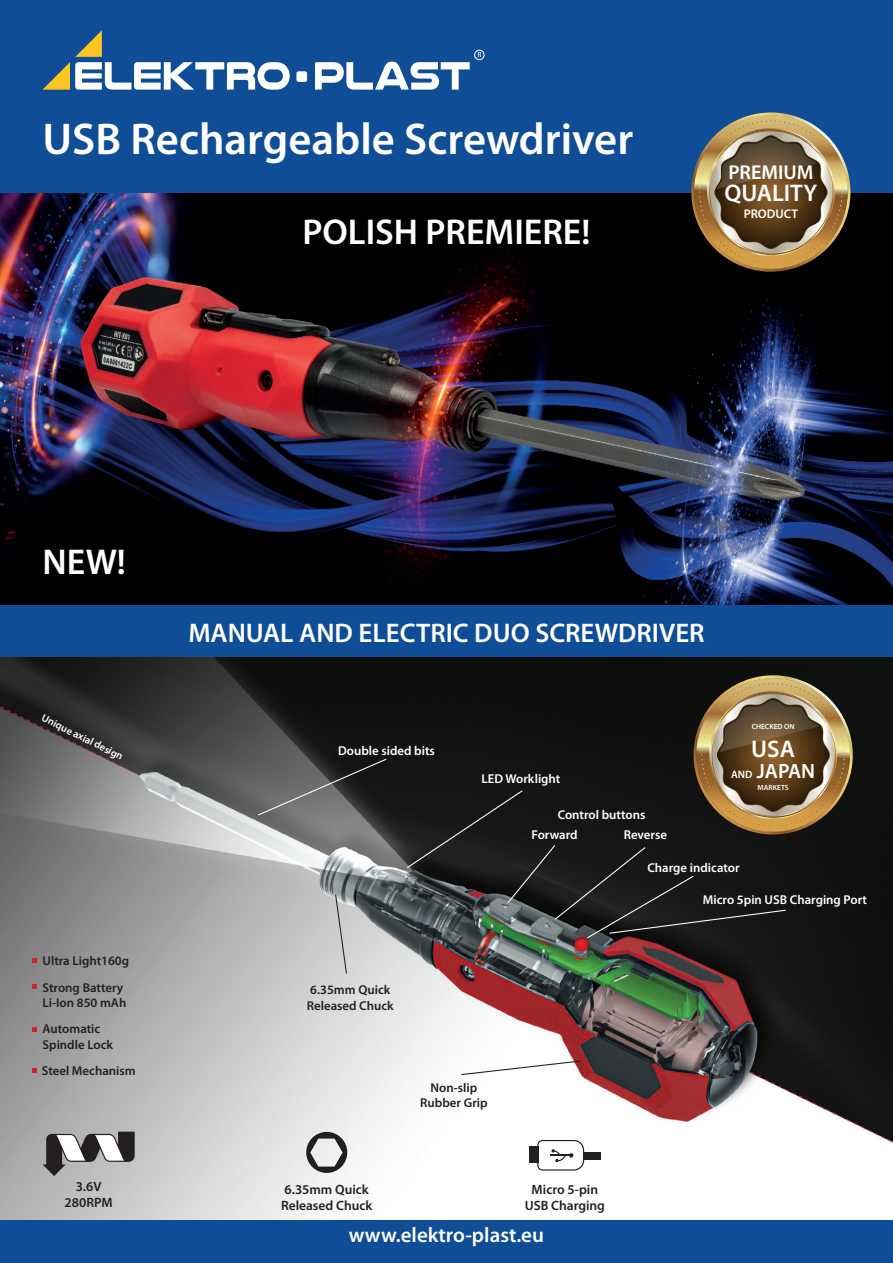
<style>
.page{position:relative;width:893px;height:1263px;background:#fff}
.page>*{position:absolute;margin:0;border:0;box-sizing:border-box;transform-origin:0 0}
.t1{font:600 44.7px "Myriad Pro";color:#fff}
.t2{font:600 36px "Myriad Pro";color:#fff}
.t3{font:600 27px "Myriad Pro";color:#fff}
.t4{font:600 24.15px "Myriad Pro";color:#fff}
.t5{font:600 21px "Myriad Pro";color:#fff}
.t6{font:600 20.7px "Myriad Pro";color:#fff}
.t7{font:600 20.1px "Myriad Pro";color:#fff}
.t8{font:600 13.5px/16.2px "Myriad Pro";color:#231f20;text-align:center}
.t9{font:600 12.9px/15.5px "Myriad Pro";color:#231f20}
.t10{font:600 12.9px "Myriad Pro";color:#fff}
.t11{font:600 12.6px "Myriad Pro";color:#fff}
.t12{font:600 10.5px "Myriad Pro";color:#fff}
.t13{font:600 7.5px "Myriad Pro";color:#fff}
.s1{font-size:10.8px}
</style>
<div class="page">
<img style="left:0;top:192px;width:893px;height:414px">
<img style="left:0;top:657px;width:893px;height:563px">
<svg style="left:460px;top:1060px;width:122px;height:16px"></svg>
<svg style="left:334px;top:893px;width:14px;height:82px"></svg>
<svg style="left:257px;top:758px;width:131px;height:58px;background:#505050"></svg>
<div style="left:529px;top:1146px;width:9px;height:17px;background:#231f20"></div>
<div style="left:583px;top:1152px;width:18px;height:7px;background:#231f20"></div>
<svg style="left:537px;top:1140px;width:47px;height:30px"></svg>
<svg style="left:306px;top:1132px;width:41px;height:41px;background:#a09fa0"></svg>
<svg style="left:43px;top:1131px;width:92px;height:45px"></svg>
<div style="left:0;top:1220px;width:893px;height:43px;background:#0f4d96"></div>
<div style="left:0;top:606px;width:893px;height:51px;background:#0f4d96"></div>
<div style="left:0;top:0;width:893px;height:192px;background:#0f4d96"></div>
<svg style="left:0;top:699px;width:136px;height:75px;background:#474646"></svg>
<svg style="left:749px;top:1071px;width:144px;height:78px"></svg>
<svg style="left:33px;top:958px;width:4px;height:5px"></svg>
<svg style="left:33px;top:985px;width:4px;height:4px"></svg>
<svg style="left:33px;top:1027px;width:4px;height:4px"></svg>
<svg style="left:33px;top:1068px;width:4px;height:4px"></svg>
<svg style="left:43px;top:30px;width:247px;height:60px"></svg>
<svg style="left:315px;top:62px;width:155px;height:28px"></svg>
<div style="left:296px;top:71px;width:11px;height:11px;background:#fff;border-radius:2px"></div>
<svg style="left:478px;top:52px;width:3px;height:5px"></svg>
<div style="left:474px;top:50px;width:10px;height:10px;border:1px solid #fff;border-radius:50%"></div>
<svg style="left:684px;top:112px;width:173px;height:167px;background:#665b47"></svg>
<svg style="left:406px;top:675px;width:454px;height:264px;background:#2e2a22"></svg>
<h1 class="t1" style="left:43px;top:111px;width:592px">USB Rechargeable Screwdriver</h1>
<h2 class="t2" style="left:302px;top:209px;width:290px">POLISH PREMIERE!</h2>
<h3 class="t7" style="left:728px;top:159px;width:86px">PREMIUM</h3>
<p class="t11" style="left:744px;top:206px;width:56px">PRODUCT</p>
<h3 class="t4" style="left:724px;top:178px;width:94px">QUALITY</h3>
<h2 class="t2" style="left:43px;top:539px;width:85px">NEW!</h2>
<p class="t12" style="left:46px;top:711px;width:91px;rotate:27deg">Unique axial design</p>
<h3 class="t3" style="left:188px;top:615px;width:518px">MANUAL AND ELECTRIC DUO SCREWDRIVER</h3>
<p class="t10" style="left:338px;top:742px;width:98px">Double sided bits</p>
<p class="t10" style="left:482px;top:771px;width:80px">LED Worklight</p>
<p class="t10" style="left:558px;top:806px;width:89px">Control buttons</p>
<p class="t13" style="left:752px;top:722px;width:44px">CHECKED ON</p>
<h3 class="t4" style="left:751px;top:733px;width:45px">USA</h3>
<h3 class="t6" style="left:731px;top:758px;width:86px"><span class="s1">AND</span> JAPAN</h3>
<p class="t13" style="left:757px;top:783px;width:33px">MARKETS</p>
<p class="t9" style="left:43px;top:953px;width:88px">Ultra Light160g</p>
<p class="t9" style="left:43px;top:979px;width:85px">Strong Battery<br>Li-Ion 850 mAh</p>
<p class="t9" style="left:43px;top:1021px;width:72px">Automatic<br>Spindle Lock</p>
<p class="t9" style="left:42px;top:1063px;width:95px">Steel Mechanism</p>
<p class="t8" style="left:65px;top:1178px;width:49px">3.6V<br>280RPM</p>
<p class="t10" style="left:531px;top:827px;width:48px">Forward</p>
<p class="t10" style="left:624px;top:826px;width:45px">Reverse</p>
<p class="t10" style="left:647px;top:859px;width:94px">Charge indicator</p>
<p class="t10" style="left:703px;top:891px;width:166px">Micro 5pin USB Charging Port</p>
<p class="t9" style="left:307px;top:982px;width:88px">6.35mm Quick<br>Released Chuck</p>
<p class="t9" style="left:420px;top:1079px;width:69px;text-align:center">Non-slip<br>Rubber Grip</p>
<p class="t8" style="left:281px;top:1181px;width:93px;text-align:left">6.35mm Quick<br>Released Chuck</p>
<p class="t8" style="left:525px;top:1181px;width:82px">Micro 5-pin<br>USB Charging</p>
<h3 class="t5" style="left:349px;top:1221px;width:197px">www.elektro-plast.eu</h3>
</div>
